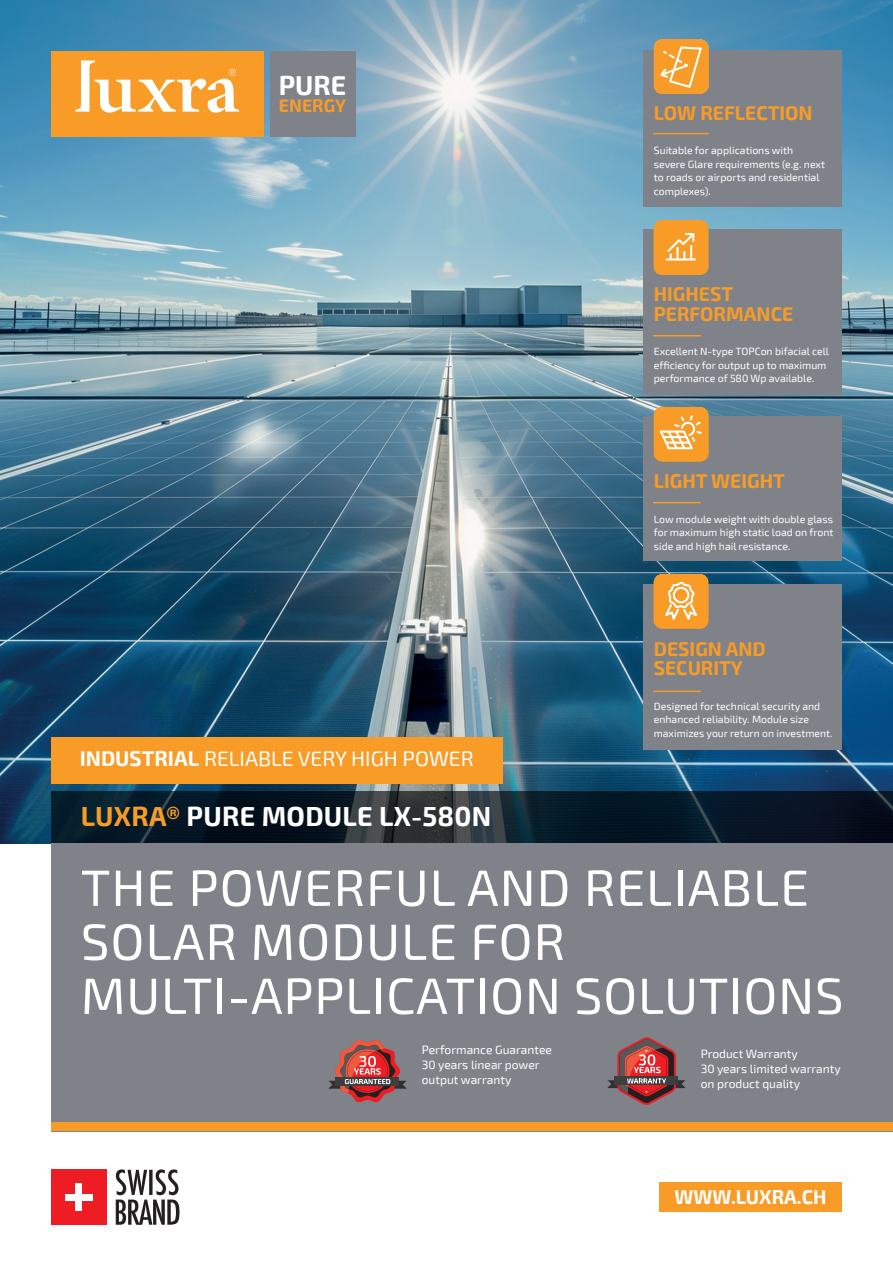
<style>
.page{position:relative;width:893px;height:1263px;background:#fff}
.page>*{position:absolute;margin:0;border:0;box-sizing:border-box;transform-origin:0 0}
.t1{font:51px/54px "Exo 2";letter-spacing:.02em;color:#fff}
.t2{font:700 27px "Exo 2";letter-spacing:.01em;color:#fff}
.t3{font:700 26.7px "Exo 2";color:#fff}
.t4{font:21px "Exo 2";color:#fff}
.t5{font:700 19.5px/19.5px "Exo 2";color:#f89c27}
.t6{font:700 19.5px "Exo 2";color:#fff}
.t7{font:700 17.85px "Exo 2";color:#f89c27}
.t8{font:12px/15px "Exo 2";color:#fff}
.t9{font:10.5px/13.5px "Exo 2";color:#fff}
.s1{font-weight:700}
.s2{color:#f89c27}
</style>
<div class="page">
<div style="left:659px;top:1182px;width:183px;height:30px;background:#f89c27"></div>
<img style="left:0;top:0;width:893px;height:843px">
<div style="left:51px;top:51px;width:213px;height:85px;background:#f89c27"></div>
<svg style="left:75px;top:60px;width:164px;height:53px"></svg>
<div style="left:270px;top:51px;width:85px;height:85px;background:#7f8289"></div>
<div style="left:51px;top:737px;width:451px;height:47px;background:#f89c27"></div>
<div style="left:643px;top:584px;width:199px;height:165px;background:#7f8289"></div>
<hr style="left:653px;top:691px;width:48px;height:1px;background:#f89c27">
<svg style="left:654px;top:574px;width:54px;height:55px"></svg>
<div style="left:51px;top:843px;width:842px;height:288px;background:#7f8289"></div>
<svg style="left:328px;top:1040px;width:79px;height:63px"></svg>
<svg style="left:607px;top:1037px;width:79px;height:68px"></svg>
<div style="left:51px;top:1123px;width:842px;height:8px;background:#f89c27"></div>
<svg style="left:51px;top:792px;width:842px;height:51px;fill:#061726"></svg>
<svg style="left:116px;top:1169px;width:63px;height:56px"></svg>
<div style="left:51px;top:1169px;width:55px;height:55px;background:#ee1d23"></div>
<div style="left:75px;top:1183px;width:7px;height:28px;background:#fff"></div>
<div style="left:65px;top:1193px;width:27px;height:7px;background:#fff"></div>
<div style="left:643px;top:51px;width:199px;height:156px;background:#7f8289"></div>
<div style="left:643px;top:417px;width:199px;height:144px;background:#7f8289"></div>
<div style="left:643px;top:229px;width:199px;height:166px;background:#7f8289"></div>
<hr style="left:653px;top:335px;width:48px;height:1px;background:#f89c27">
<hr style="left:653px;top:502px;width:48px;height:1px;background:#f89c27">
<hr style="left:653px;top:133px;width:55px;height:1px;background:#f89c27">
<svg style="left:654px;top:39px;width:54px;height:55px"></svg>
<svg style="left:654px;top:220px;width:54px;height:55px"></svg>
<svg style="left:654px;top:407px;width:54px;height:55px"></svg>
<h3 class="t3" style="left:279px;top:70px;width:69px">PURE</h3>
<h3 class="t7" style="left:279px;top:95px;width:69px">ENERGY</h3>
<h3 class="t4" style="left:80px;top:747px;width:395px"><span class="s1">INDUSTRIAL</span> RELIABLE VERY HIGH POWER</h3>
<h2 class="t2" style="left:81px;top:800px;width:412px"><span class="s2">LUXRA®</span> PURE MODULE LX-580N</h2>
<h3 class="t5" style="left:654px;top:103px;width:160px">LOW REFLECTION</h3>
<p class="t9" style="left:654px;top:144px;width:173px">Suitable for applications with severe Glare requirements (e.g. next to roads or airports and residential complexes).</p>
<h3 class="t5" style="left:654px;top:285px;width:141px">HIGHEST<br>PERFORMANCE</h3>
<p class="t9" style="left:654px;top:345px;width:177px">Excellent N-type TOPCon bifacial cell efficiency for output up to maximum performance of 580 Wp available.</p>
<h3 class="t5" style="left:654px;top:472px;width:133px">LIGHT WEIGHT</h3>
<p class="t9" style="left:654px;top:513px;width:181px;text-align:justify">Low module weight with double glass for maximum high static load on front side and high hail resistance.</p>
<h3 class="t5" style="left:654px;top:640px;width:113px">DESIGN AND<br>SECURITY</h3>
<p class="t9" style="left:654px;top:699px;width:180px">Designed for technical security and enhanced reliability. Module size maximizes your return on investment.</p>
<h1 class="t1" style="left:81px;top:862px;width:764px">THE POWERFUL AND RELIABLE<br>SOLAR MODULE FOR<br>MULTI-APPLICATION SOLUTIONS</h1>
<p class="t8" style="left:422px;top:1043px;width:132px">Performance Guarantee<br>30 years linear power output warranty</p>
<p class="t8" style="left:701px;top:1046px;width:142px">Product Warranty<br>30 years limited warranty on product quality</p>
<h3 class="t6" style="left:674px;top:1186px;width:154px">WWW.LUXRA.CH</h3>
</div>
